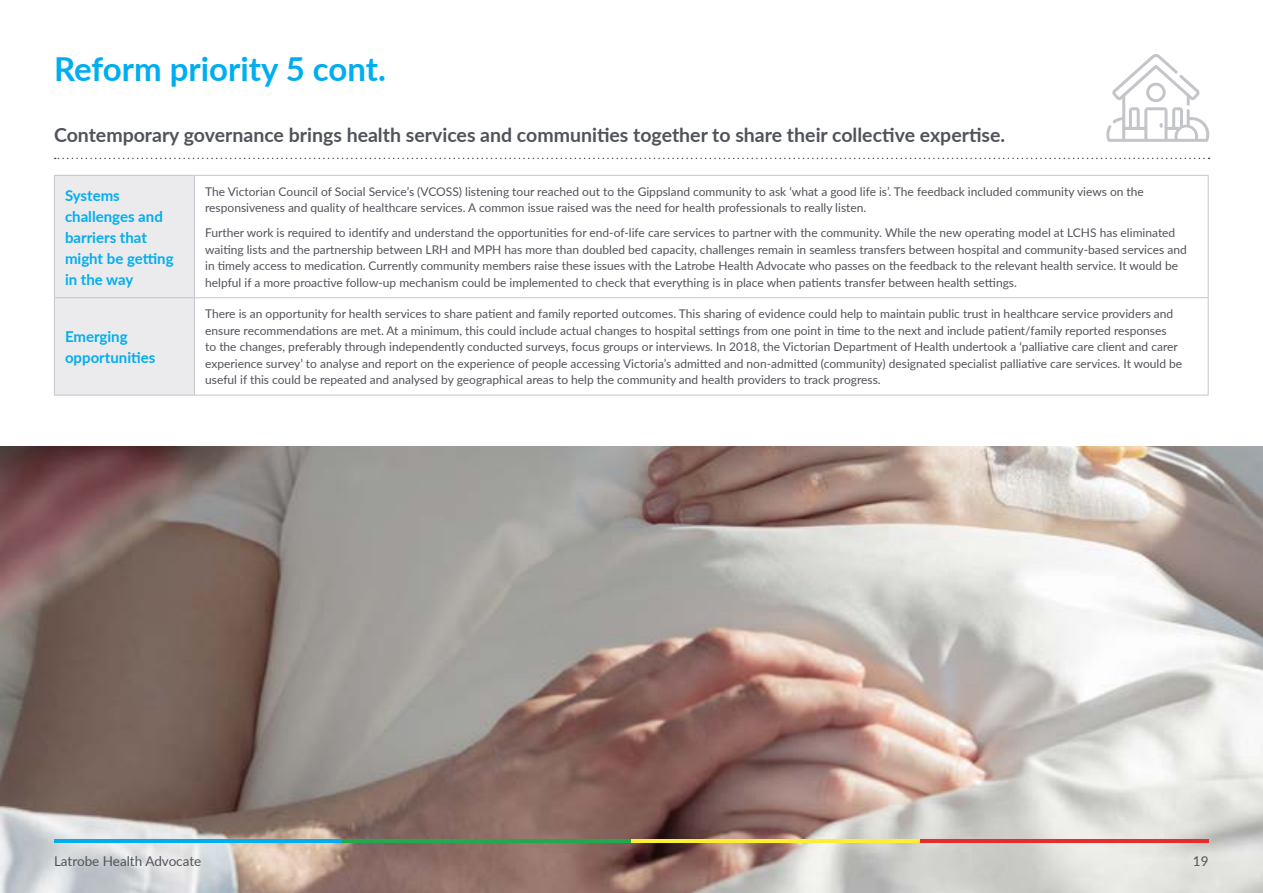
<style>
.page{position:relative;width:1263px;height:893px;background:#fff}
.page>*{position:absolute;margin:0;border:0;box-sizing:border-box;transform-origin:0 0}
.t1{font:700 33px "Lato";color:#00aeef}
.t2{font:700 19.5px "Lato";color:#50535a}
.t3{font:700 15px/21px "Lato";color:#00aeef}
.t4{font:13.5px "Lato";color:#50535a}
.t5{font:12px/16.5px "Lato";color:#50535a}
</style>
<div class="page">
<div style="left:55px;top:176px;width:139px;height:219px;background:#ebebed"></div>
<hr style="left:54px;top:175px;width:141px;height:1px;background:#c4c5ca">
<hr style="left:54px;top:176px;width:1px;height:121px;background:#c4c5ca">
<hr style="left:195px;top:175px;width:1013px;height:1px;background:#c4c5ca">
<hr style="left:194px;top:176px;width:1px;height:121px;background:#c4c5ca">
<hr style="left:1208px;top:176px;width:1px;height:121px;background:#c4c5ca">
<hr style="left:54px;top:297px;width:141px;height:1px;background:#c4c5ca">
<hr style="left:54px;top:298px;width:1px;height:97px;background:#c4c5ca">
<hr style="left:195px;top:297px;width:1013px;height:1px;background:#c4c5ca">
<hr style="left:194px;top:298px;width:1px;height:97px;background:#c4c5ca">
<hr style="left:1208px;top:298px;width:1px;height:97px;background:#c4c5ca">
<hr style="left:54px;top:395px;width:141px;height:1px;background:#c4c5ca">
<hr style="left:195px;top:395px;width:1013px;height:1px;background:#c4c5ca">
<svg style="left:1106px;top:54px;width:104px;height:88px"></svg>
<svg style="left:55px;top:158px;width:1154px;height:1px"></svg>
<img style="left:0;top:446px;width:1263px;height:447px">
<hr style="left:54px;top:839px;width:289px;height:4px;background:#00aeef">
<hr style="left:920px;top:839px;width:288px;height:4px;background:#e82c2a">
<hr style="left:343px;top:839px;width:288px;height:4px;background:#20aa4d">
<hr style="left:631px;top:839px;width:289px;height:4px;background:#fcee32">
<h1 class="t1" style="left:54px;top:44px;width:333px">Reform priority 5 cont.</h1>
<h2 class="t2" style="left:54px;top:120px;width:953px">Contemporary governance brings health services and communities together to share their collective expertise.</h2>
<p class="t3" style="left:65px;top:184px;width:110px">Systems challenges and barriers that might be getting in the way</p>
<p class="t5" style="left:205px;top:183px;width:940px">The Victorian Council of Social Service’s (VCOSS) listening tour reached out to the Gippsland community to ask ‘what a good life is’. The feedback included community views on the responsiveness and quality of healthcare services. A common issue raised was the need for health professionals to really listen.</p>
<p class="t5" style="left:205px;top:224px;width:983px">Further work is required to identify and understand the opportunities for end-of-life care services to partner with the community. While the new operating model at LCHS has eliminated waiting lists and the partnership between LRH and MPH has more than doubled bed capacity, challenges remain in seamless transfers between hospital and community-based services and in timely access to medication. Currently community members raise these issues with the Latrobe Health Advocate who passes on the feedback to the relevant health service. It would be helpful if a more proactive follow-up mechanism could be implemented to check that everything is in place when patients transfer between health settings.</p>
<p class="t3" style="left:65px;top:325px;width:92px">Emerging opportunities</p>
<p class="t5" style="left:205px;top:305px;width:979px">There is an opportunity for health services to share patient and family reported outcomes. This sharing of evidence could help to maintain public trust in healthcare service providers and ensure recommendations are met. At a minimum, this could include actual changes to hospital settings from one point in time to the next and include patient/family reported responses<br>to the changes, preferably through independently conducted surveys, focus groups or interviews. In 2018, the Victorian Department of Health undertook a ‘palliative care client and carer experience survey’ to analyse and report on the experience of people accessing Victoria’s admitted and non-admitted (community) designated specialist palliative care services. It would be useful if this could be repeated and analysed by geographical areas to help the community and health providers to track progress.</p>
<p class="t4" style="left:54px;top:851px;width:149px">Latrobe Health Advocate</p>
<p class="t4" style="left:1193px;top:851px;width:17px">19</p>
</div>
